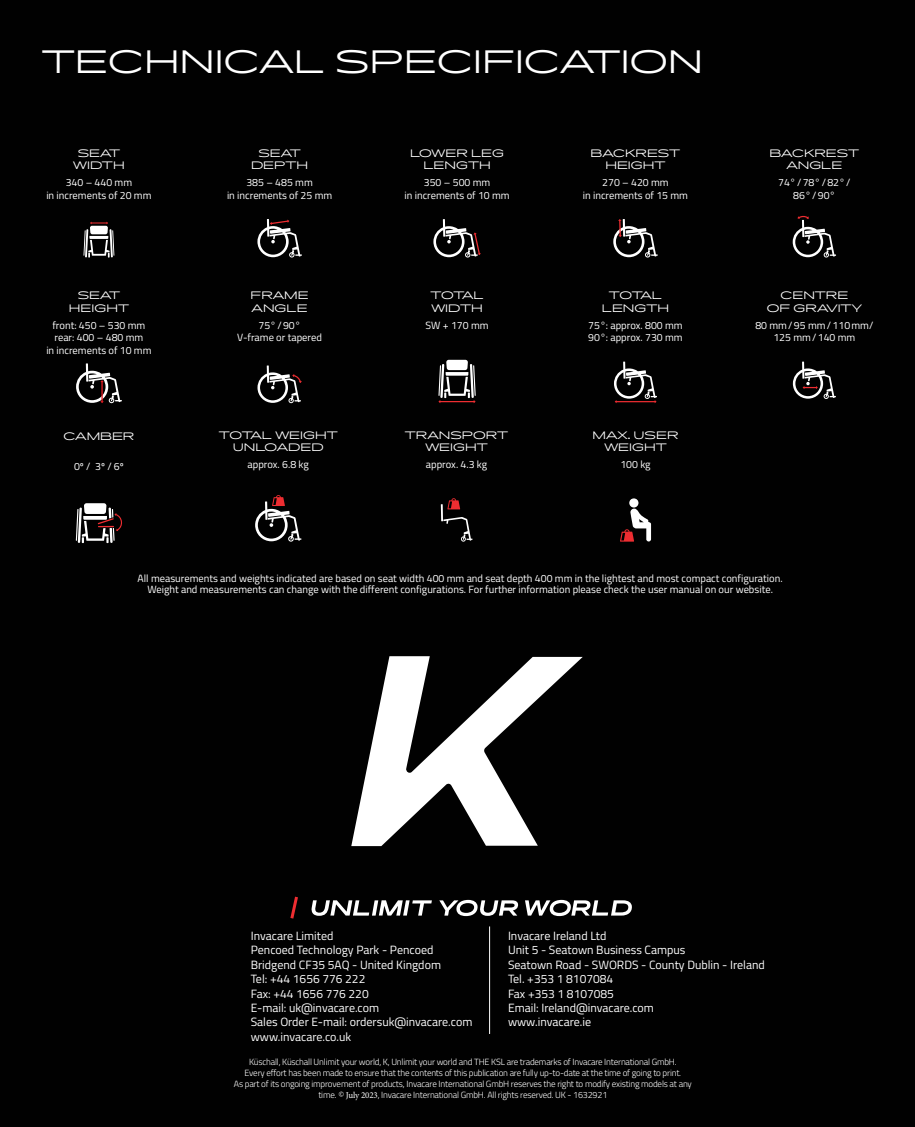
<style>
.page{position:relative;width:915px;height:1127px;background:#fff}
.page>*{position:absolute;margin:0;border:0;box-sizing:border-box;transform-origin:0 0}
.t1{font:300 31.5px "Pano";letter-spacing:.01em;color:#fff}
.t2{font:12px/14.4px "Titillium Web";color:#fff}
.t3{font:10.5px/12.6px "Titillium Web";color:#fff;text-align:center}
.t4{font:300 10.5px/12.6px "Pano";color:#fff;text-align:center}
.t5{font:300 9px/10.8px "Titillium Web";letter-spacing:-.02em;color:#fff;text-align:center}
.s1{font-family:"Minion Pro";font-weight:400}
</style>
<div class="page">
<div style="left:0;top:0;width:914px;height:1127px;background:#010101"></div>
<svg style="left:351px;top:656px;width:231px;height:190px"></svg>
<svg style="left:311px;top:900px;width:121px;height:16px"></svg>
<svg style="left:439px;top:900px;width:79px;height:16px"></svg>
<svg style="left:525px;top:900px;width:107px;height:16px"></svg>
<svg style="left:290px;top:896px;width:8px;height:23px"></svg>
<svg style="left:257px;top:365px;width:44px;height:38px"></svg>
<svg style="left:255px;top:495px;width:46px;height:47px"></svg>
<svg style="left:76px;top:363px;width:46px;height:40px"></svg>
<svg style="left:438px;top:360px;width:37px;height:43px"></svg>
<svg style="left:83px;top:222px;width:31px;height:35px"></svg>
<svg style="left:433px;top:219px;width:47px;height:38px"></svg>
<svg style="left:613px;top:219px;width:44px;height:38px"></svg>
<svg style="left:257px;top:219px;width:45px;height:38px"></svg>
<svg style="left:440px;top:498px;width:32px;height:44px"></svg>
<svg style="left:792px;top:215px;width:43px;height:42px"></svg>
<svg style="left:76px;top:503px;width:46px;height:40px"></svg>
<svg style="left:792px;top:362px;width:43px;height:37px"></svg>
<svg style="left:620px;top:498px;width:30px;height:44px"></svg>
<svg style="left:614px;top:362px;width:42px;height:41px"></svg>
<hr style="left:489px;top:926px;width:1px;height:108px;background:#fff">
<h1 class="t1" style="left:42px;top:40px;width:662px">TECHNICAL SPECIFICATION</h1>
<p class="t4" style="left:73px;top:146px;width:53px">SEAT<br>WIDTH</p>
<p class="t3" style="left:46px;top:175px;width:107px">340 – 440 mm<br>in increments of 20 mm</p>
<p class="t4" style="left:69px;top:289px;width:62px">SEAT<br>HEIGHT</p>
<p class="t3" style="left:46px;top:318px;width:107px">front: 450 – 530 mm rear: 400 – 480 mm<br>in increments of 10 mm</p>
<p class="t4" style="left:63px;top:430px;width:72px">CAMBER</p>
<p class="t3" style="left:74px;top:459px;width:51px">0º / 3º / 6º</p>
<p class="t4" style="left:251px;top:146px;width:59px">SEAT<br>DEPTH</p>
<p class="t3" style="left:227px;top:175px;width:107px">385 – 485 mm<br>in increments of 25 mm</p>
<p class="t4" style="left:250px;top:289px;width:60px;text-align:left">FRAME<br>ANGLE</p>
<p class="t3" style="left:237px;top:318px;width:86px">75°/90°<br>V-frame or tapered</p>
<p class="t4" style="left:219px;top:428px;width:120px">TOTAL WEIGHT<br>UNLOADED</p>
<p class="t3" style="left:247px;top:458px;width:63px">approx. 6.8 kg</p>
<p class="t4" style="left:410px;top:146px;width:95px">LOWER LEG<br>LENGTH</p>
<p class="t3" style="left:404px;top:175px;width:107px">350 – 500 mm<br>in increments of 10 mm</p>
<p class="t4" style="left:430px;top:289px;width:55px;text-align:left">TOTAL<br>WIDTH</p>
<p class="t3" style="left:425px;top:318px;width:64px">SW + 170 mm</p>
<p class="t4" style="left:405px;top:428px;width:105px">TRANSPORT<br>WEIGHT</p>
<p class="t3" style="left:426px;top:458px;width:63px">approx. 4.3 kg</p>
<p class="t4" style="left:590px;top:146px;width:91px">BACKREST<br>HEIGHT</p>
<p class="t3" style="left:582px;top:175px;width:107px">270 – 420 mm<br>in increments of 15 mm</p>
<p class="t4" style="left:601px;top:289px;width:69px">TOTAL<br>LENGTH</p>
<p class="t3" style="left:588px;top:318px;width:96px;text-align:left">75°: approx. 800 mm<br>90°: approx. 730 mm</p>
<p class="t4" style="left:592px;top:428px;width:87px">MAX. USER<br>WEIGHT</p>
<p class="t3" style="left:620px;top:458px;width:32px">100 kg</p>
<p class="t4" style="left:769px;top:146px;width:91px">BACKREST<br>ANGLE</p>
<p class="t3" style="left:777px;top:175px;width:74px">74°/78°/82°/<br>86°/90°</p>
<p class="t4" style="left:766px;top:289px;width:97px">CENTRE<br>OF GRAVITY</p>
<p class="t3" style="left:755px;top:318px;width:119px">80 mm/95 mm/110mm/<br>125 mm/140 mm</p>
<p class="t3" style="left:137px;top:573px;width:646px;line-height:10.5px">All measurements and weights indicated are based on seat width 400 mm and seat depth 400 mm in the lightest and most compact configuration.<br>Weight and measurements can change with the different configurations. For further information please check the user manual on our website.</p>
<p class="t2" style="left:251px;top:928px;width:223px">Invacare Limited<br>Pencoed Technology Park - Pencoed<br>Bridgend CF35 5AQ - United Kingdom<br>Tel: +44 1656 776 222<br>Fax: +44 1656 776 220<br>E-mail: uk@invacare.com<br>Sales Order E-mail: ordersuk@invacare.com www.invacare.co.uk</p>
<p class="t2" style="left:508px;top:928px;width:258px">Invacare Ireland Ltd<br>Unit 5 - Seatown Business Campus<br>Seatown Road - SWORDS - County Dublin - Ireland<br>Tel. +353 1 8107084<br>Fax +353 1 8107085<br>Email: Ireland@invacare.com<br>www.invacare.ie</p>
<p class="t5" style="left:234px;top:1056px;width:459px">Küschall, Küschall Unlimit your world, K, Unlimit your world and THE KSL are trademarks of Invacare International GmbH.<br>Every effort has been made to ensure that the contents of this publication are fully up-to-date at the time of going to print.<br>As part of its ongoing improvement of products, Invacare International GmbH reserves the right to modify existing models at any time. © <span class="s1">July 2023</span>, Invacare International GmbH. All rights reserved. UK - 1632921</p>
</div>
